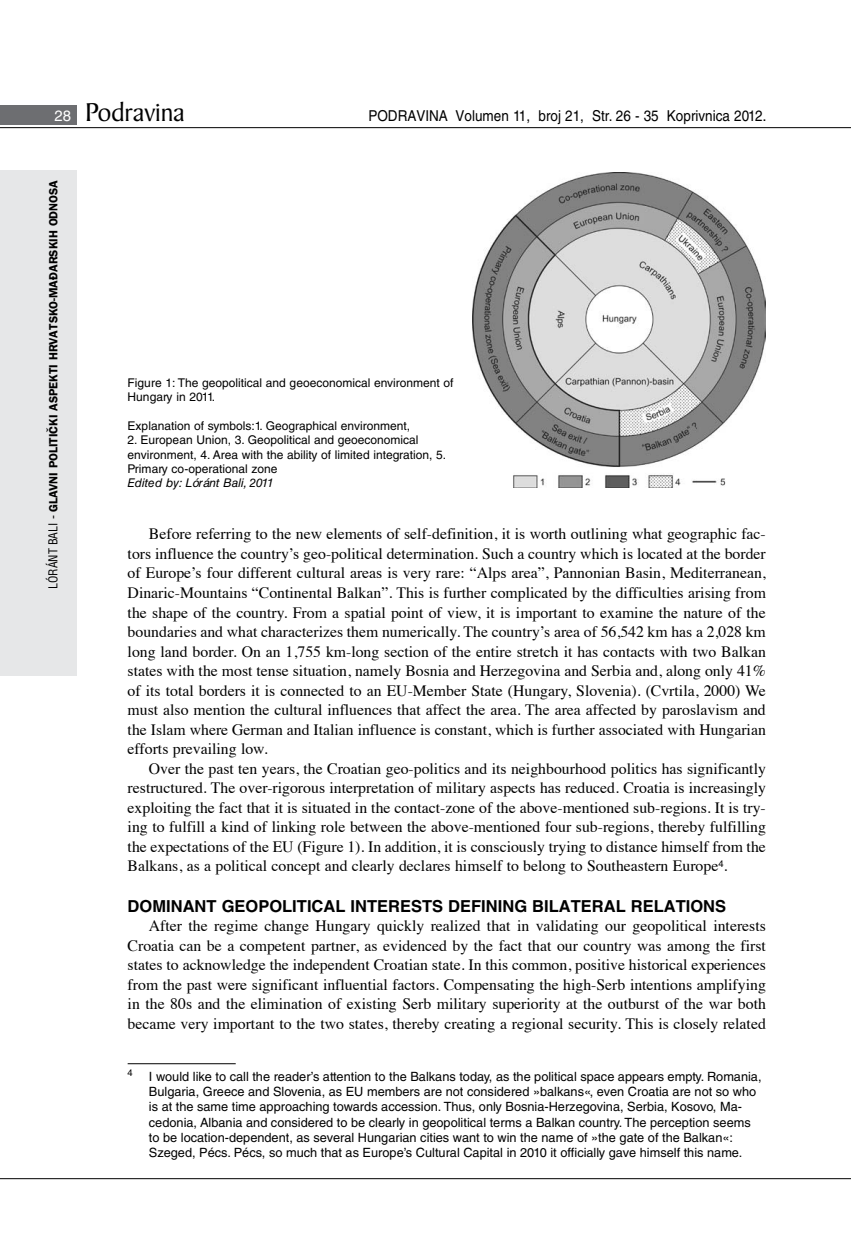
<style>
.page{position:relative;width:851px;height:1234px;background:#fff}
.page>*{position:absolute;margin:0;border:0;box-sizing:border-box;transform-origin:0 0}
.t1{font:27.6px "Baker Signet BT";color:#000}
.t2{font:700 16.5px "Helvetica LT Skin 29";color:#000}
.t3{font:15.75px/19.5px "Times";color:#000;text-align:justify}
.t4{font:15px "Helvetica LT Skin 29";color:#000;scale:.9 1}
.t5{font:12.75px/15.3px "Helvetica LT Skin 29";color:#000}
.t6{font:12px/14.4px "Helvetica LT Skin 29";color:#000}
.t7{font:600 12px "ITC Franklin Gothic Skin 29";letter-spacing:-.005em;color:#000}
.t8{font:italic 12px "Helvetica LT Skin 29";color:#000}
.t9{font:9.45px "Helvetica LT Skin 29";color:#000}
.s1{font-family:"Helvetica LT Skin 29";font-size:15px;color:#fff}
.s2{font-family:"Helvetica LT Skin 29";font-weight:400;font-stretch:condensed}
</style>
<div class="page">
<div style="left:0;top:170px;width:77px;height:505px;background:#e6e7e8"></div>
<div style="left:0;top:105px;width:77px;height:19px;background:#6d6e71"></div>
<hr style="left:0;top:127px;width:850px;height:1px;background:#000">
<hr style="left:0;top:1177px;width:850px;height:1px;background:#000">
<hr style="left:128px;top:1063px;width:108px;height:1px;background:#000">
<img style="left:472px;top:172px;width:293px;height:315px">
<h1 class="t1" style="left:55px;top:95px;width:131px"><span class="s1">28</span> Podravina</h1>
<p class="t4" style="left:368px;top:107px;width:444px">PODRAVINA Volumen 11, broj 21, Str. 26 - 35 Koprivnica 2012.</p>
<p class="t7" style="left:46px;top:588px;width:410px;rotate:-90deg"><span class="s2">LÓRÁNT BALI -</span> GLAVNI POLITIČKI ASPEKTI HRVATSKO-MAĐARSKIH ODNOSA</p>
<p class="t6" style="left:128px;top:375px;width:327px">Figure 1: The geopolitical and geoeconomical environment of<br>Hungary in 2011.</p>
<p class="t6" style="left:128px;top:418px;width:284px">Explanation of symbols:1. Geographical environment,</p>
<p class="t6" style="left:128px;top:432px;width:320px">2. European Union, 3. Geopolitical and geoeconomical environment, 4. Area with the ability of limited integration, 5.<br>Primary co-operational zone</p>
<p class="t8" style="left:128px;top:476px;width:148px">Edited by: Lóránt Bali, 2011</p>
<p class="t3" style="left:128px;top:523px;width:639px;text-indent:21px">Before referring to the new elements of self-definition, it is worth outlining what geographic fac&shy;tors influence the country’s geo-political determination. Such a country which is located at the border of Europe’s four different cultural areas is very rare: “Alps area”, Pannonian Basin, Mediterranean, Dinaric-Mountains “Continental Balkan”. This is further complicated by the difficulties arising from the shape of the country. From a spatial point of view, it is important to examine the nature of the boundaries and what characterizes them numerically. The country’s area of 56,542 km has a 2,028 km long land border. On an 1,755 km-long section of the entire stretch it has contacts with two Balkan states with the most tense situation, namely Bosnia and Herzegovina and Serbia and, along only 41% of its total borders it is connected to an EU-Member State (Hungary, Slovenia). (Cvrtila, 2000) We must also mention the cultural influences that affect the area. The area affected by paroslavism and the Islam where German and Italian influence is constant, which is further associated with Hungarian efforts prevailing low.</p>
<p class="t3" style="left:128px;top:757px;width:639px;text-indent:21px">Over the past ten years, the Croatian geo-politics and its neighbourhood politics has significantly restructured. The over-rigorous interpretation of military aspects has reduced. Croatia is increasingly exploiting the fact that it is situated in the contact-zone of the above-mentioned sub-regions. It is try&shy;ing to fulfill a kind of linking role between the above-mentioned four sub-regions, thereby fulfilling the expectations of the EU (Figure 1). In addition, it is consciously trying to distance himself from the Balkans, as a political concept and clearly declares himself to belong to Southeastern Europe<sup>4</sup>.</p>
<p class="t2" style="left:128px;top:895px;width:600px">DOMINANT GEOPOLITICAL INTERESTS DEFINING BILATERAL RELATIONS</p>
<p class="t3" style="left:128px;top:914px;width:639px;text-indent:21px">After the regime change Hungary quickly realized that in validating our geopolitical interests Croatia can be a competent partner, as evidenced by the fact that our country was among the first states to acknowledge the independent Croatian state. In this common, positive historical experiences from the past were significant influential factors. Compensating the high-Serb intentions amplifying in the 80s and the elimination of existing Serb military superiority at the outburst of the war both became very important to the two states, thereby creating a regional security. This is closely related</p>
<p class="t9" style="left:128px;top:1067px;width:7px">4</p>
<p class="t5" style="left:149px;top:1068px;width:614px">I would like to call the reader’s attention to the Balkans today, as the political space appears empty. Romania, Bulgaria, Greece and Slovenia, as EU members are not considered »balkans«, even Croatia are not so who is at the same time approaching towards accession. Thus, only Bosnia-Herzegovina, Serbia, Kosovo, Ma&shy;cedonia, Albania and considered to be clearly in geopolitical terms a Balkan country. The perception seems to be location-dependent, as several Hungarian cities want to win the name of »the gate of the Balkan«:<br>Szeged, Pécs. Pécs, so much that as Europe’s Cultural Capital in 2010 it officially gave himself this name.</p>
</div>
